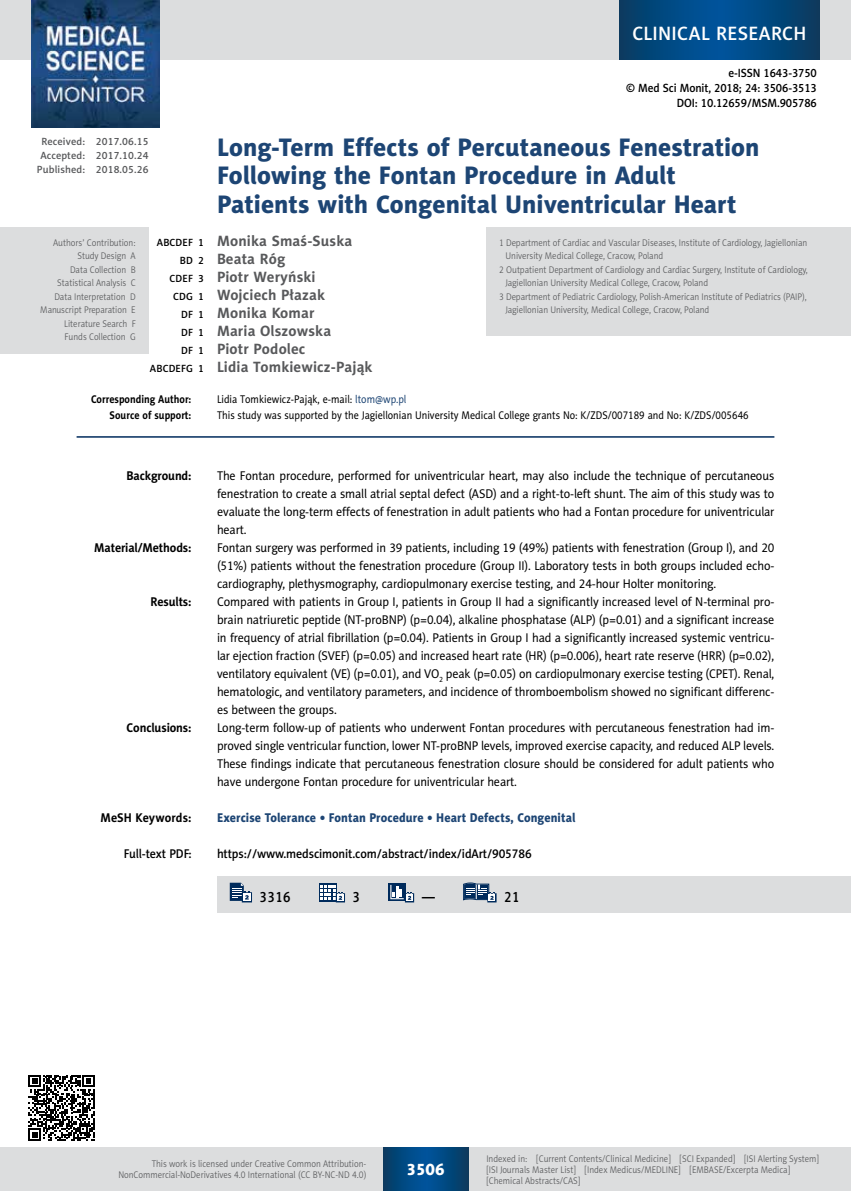
<style>
.page{position:relative;width:851px;height:1191px;background:#fff}
.page>*{position:absolute;margin:0;border:0;box-sizing:border-box;transform-origin:0 0}
.t1{font:25.5px/28.5px "Naomi Sans EFN Heavy";color:#1d4574}
.t2{font:19.5px "Naomi Sans EFN Medium";letter-spacing:.015em;color:#fff}
.t3{font:16.5px "Naomi Sans EFN Heavy";color:#fff}
.t4{font:700 15px "Naomi Sans EFN";letter-spacing:.01em;color:#58595b}
.t5{font:15px "Naomi Sans EFN Medium";letter-spacing:.03em;color:#000;scale:.9 1}
.t6{font:12.75px/18px "Naomi Sans EFN";letter-spacing:-.01em;color:#000;text-align:justify;scale:.95 1}
.t7{font:12.75px "Naomi Sans EFN Medium";letter-spacing:-.01em;color:#000;scale:.95 1}
.t8{font:700 12.75px "Naomi Sans EFN";letter-spacing:-.01em;color:#000;scale:.95 1}
.t9{font:12.75px "Naomi Sans EFN Heavy";letter-spacing:.005em;color:#1d4574;scale:.95 1}
.t10{font:12px/15px "Naomi Sans EFN Medium";letter-spacing:-.01em;color:#000;text-align:right;scale:.95 1}
.t11{font:11.25px "Naomi Sans EFN";color:#000;scale:.9 1}
.t12{font:700 11.25px "Naomi Sans EFN";color:#000;scale:.9 1}
.t13{font:10.5px/13.5px "Naomi Sans EFN Medium";letter-spacing:.01em;color:#58595b;text-align:center}
.t14{font:9.75px/13.5px "Naomi Sans EFN Light";color:#58595b;text-align:right;scale:.9 1}
.s1{font-family:"Naomi Sans EFN Medium";font-weight:400;font-size:10.5px;color:#000}
.s2{color:#1d4574}
</style>
<div class="page">
<div style="left:217px;top:876px;width:633px;height:36px;background:#dcddde"></div>
<svg style="left:230px;top:882px;width:22px;height:20px"></svg>
<div style="left:319px;top:883px;width:17px;height:18px;background:#002b5c"></div>
<svg style="left:320px;top:884px;width:25px;height:18px"></svg>
<div style="left:388px;top:883px;width:18px;height:18px;background:#002b5c"></div>
<svg style="left:390px;top:885px;width:24px;height:17px"></svg>
<svg style="left:463px;top:882px;width:33px;height:20px"></svg>
<hr style="left:77px;top:436px;width:697px;height:2px;background:#002b5c">
<div style="left:0;top:228px;width:148px;height:126px;background:#dcddde"></div>
<div style="left:486px;top:228px;width:364px;height:108px;background:#dcddde"></div>
<svg style="left:28px;top:1075px;width:67px;height:66px"></svg>
<hr style="left:850px;top:0;width:1px;height:60px;background:#dcddde">
<div style="left:0;top:1148px;width:850px;height:43px;background:#dcddde"></div>
<svg style="left:383px;top:1147px;width:85px;height:43px;background:#02487f"></svg>
<div style="left:0;top:0;width:850px;height:60px;background:#dcddde"></div>
<svg style="left:619px;top:0;width:200px;height:60px;background:#02487f"></svg>
<img style="left:32px;top:0;width:127px;height:128px">
<h2 class="t2" style="left:632px;top:22px;width:175px">CLINICAL RESEARCH</h2>
<p class="t10" style="left:626px;top:65px;width:202px">e-ISSN 1643-3750<br>© Med Sci Monit, 2018; 24: 3506-3513<br>DOI: 10.12659/MSM.905786</p>
<h1 class="t1" style="left:217px;top:132px;width:544px">Long-Term Effects of Percutaneous Fenestration<br>Following the Fontan Procedure in Adult<br>Patients with Congenital Univentricular Heart</h1>
<p class="t4" style="left:157px;top:232px;width:197px"><span class="s1">ABCDEF 1</span> Monika Smaś-Suska</p>
<p class="t4" style="left:180px;top:250px;width:107px"><span class="s1">BD 2</span> Beata Róg</p>
<p class="t4" style="left:170px;top:268px;width:147px"><span class="s1">CDEF 3</span> Piotr Weryński</p>
<p class="t4" style="left:173px;top:286px;width:153px"><span class="s1">CDG 1</span> Wojciech Płazak</p>
<p class="t4" style="left:181px;top:304px;width:135px"><span class="s1">DF 1</span> Monika Komar</p>
<p class="t4" style="left:181px;top:322px;width:152px"><span class="s1">DF 1</span> Maria Olszowska</p>
<p class="t4" style="left:181px;top:340px;width:126px"><span class="s1">DF 1</span> Piotr Podolec</p>
<p class="t4" style="left:150px;top:358px;width:224px"><span class="s1">ABCDEFG 1</span> Lidia Tomkiewicz-Pająk</p>
<p class="t12" style="left:91px;top:393px;width:113px">Corresponding Author:</p>
<p class="t11" style="left:217px;top:393px;width:212px">Lidia Tomkiewicz-Pająk, e-mail: <span class="s2">ltom@wp.pl</span></p>
<p class="t12" style="left:110px;top:409px;width:92px">Source of support:</p>
<p class="t11" style="left:217px;top:409px;width:592px">This study was supported by the Jagiellonian University Medical College grants No: K/ZDS/007189 and No: K/ZDS/005646</p>
<p class="t13" style="left:37px;top:135px;width:113px">Received: 2017.06.15<br>Accepted: 2017.10.24<br>Published: 2018.05.26</p>
<p class="t14" style="left:40px;top:236px;width:107px">Authors’ Contribution:<br>Study Design A<br>Data Collection B<br>Statistical Analysis C<br>Data Interpretation D<br>Manuscript Preparation E<br>Literature Search F<br>Funds Collection G</p>
<p class="t14" style="left:499px;top:236px;width:344px">1 Department of Cardiac and Vascular Diseases, Institute of Cardiology, Jagiellonian</p>
<p class="t14" style="left:505px;top:249px;width:177px">University Medical College, Cracow, Poland</p>
<p class="t14" style="left:499px;top:263px;width:344px">2 Outpatient Department of Cardiology and Cardiac Surgery, Institute of Cardiology,</p>
<p class="t14" style="left:505px;top:276px;width:227px">Jagiellonian University Medical College, Cracow, Poland</p>
<p class="t14" style="left:499px;top:290px;width:343px">3 Department of Pediatric Cardiology, Polish-American Institute of Pediatrics (PAIP),</p>
<p class="t14" style="left:505px;top:303px;width:228px">Jagiellonian University, Medical College, Cracow, Poland</p>
<p class="t8" style="left:126px;top:468px;width:70px">Background:</p>
<p class="t6" style="left:217px;top:467px;width:588px">The Fontan procedure, performed for univentricular heart, may also include the technique of percutaneous fenestration to create a small atrial septal defect (ASD) and a right-to-left shunt. The aim of this study was to evaluate the long-term effects of fenestration in adult patients who had a Fontan procedure for univentricular heart.</p>
<p class="t8" style="left:94px;top:540px;width:104px">Material/Methods:</p>
<p class="t6" style="left:217px;top:539px;width:588px">Fontan surgery was performed in 39 patients, including 19 (49%) patients with fenestration (Group I), and 20 (51%) patients without the fenestration procedure (Group II). Laboratory tests in both groups included echo&shy;cardiography, plethysmography, cardiopulmonary exercise testing, and 24-hour Holter monitoring.</p>
<p class="t8" style="left:150px;top:594px;width:45px">Results:</p>
<p class="t6" style="left:217px;top:593px;width:588px">Compared with patients in Group I, patients in Group II had a significantly increased level of N-terminal pro&shy;brain natriuretic peptide (NT-proBNP) (p=0.04), alkaline phosphatase (ALP) (p=0.01) and a significant increase in frequency of atrial fibrillation (p=0.04). Patients in Group I had a significantly increased systemic ventricu&shy;lar ejection fraction (SVEF) (p=0.05) and increased heart rate (HR) (p=0.006), heart rate reserve (HRR) (p=0.02), ventilatory equivalent (VE) (p=0.01), and VO<sub>2</sub> peak (p=0.05) on cardiopulmonary exercise testing (CPET). Renal, hematologic, and ventilatory parameters, and incidence of thromboembolism showed no significant differenc&shy;es between the groups.</p>
<p class="t8" style="left:127px;top:720px;width:70px">Conclusions:</p>
<p class="t6" style="left:217px;top:719px;width:588px">Long-term follow-up of patients who underwent Fontan procedures with percutaneous fenestration had im&shy;proved single ventricular function, lower NT-proBNP levels, improved exercise capacity, and reduced ALP levels.<br>These findings indicate that percutaneous fenestration closure should be considered for adult patients who have undergone Fontan procedure for univentricular heart.</p>
<p class="t8" style="left:100px;top:810px;width:97px">MeSH Keywords:</p>
<p class="t9" style="left:217px;top:810px;width:379px">Exercise Tolerance • Fontan Procedure • Heart Defects, Congenital</p>
<p class="t7" style="left:124px;top:846px;width:73px">Full-text PDF:</p>
<p class="t7" style="left:217px;top:846px;width:333px">https://www.medscimonit.com/abstract/index/idArt/905786</p>
<p class="t5" style="left:259px;top:888px;width:36px">3316</p>
<p class="t5" style="left:352px;top:888px;width:10px">3</p>
<p class="t5" style="left:421px;top:888px;width:16px">—</p>
<p class="t5" style="left:504px;top:888px;width:19px">21</p>
<p class="t14" style="left:118px;top:1158px;width:277px;line-height:11.2px">This work is licensed under Creative Common Attribution-<br>NonCommercial-NoDerivatives 4.0 International (CC BY-NC-ND 4.0)</p>
<p class="t3" style="left:406px;top:1159px;width:40px">3506</p>
<p class="t14" style="left:486px;top:1152px;width:371px;line-height:11.2px;text-align:left">Indexed in: [Current Contents/Clinical Medicine] [SCI Expanded] [ISI Alerting System] [ISI Journals Master List] [Index Medicus/MEDLINE] [EMBASE/Excerpta Medica] [Chemical Abstracts/CAS]</p>
</div>
